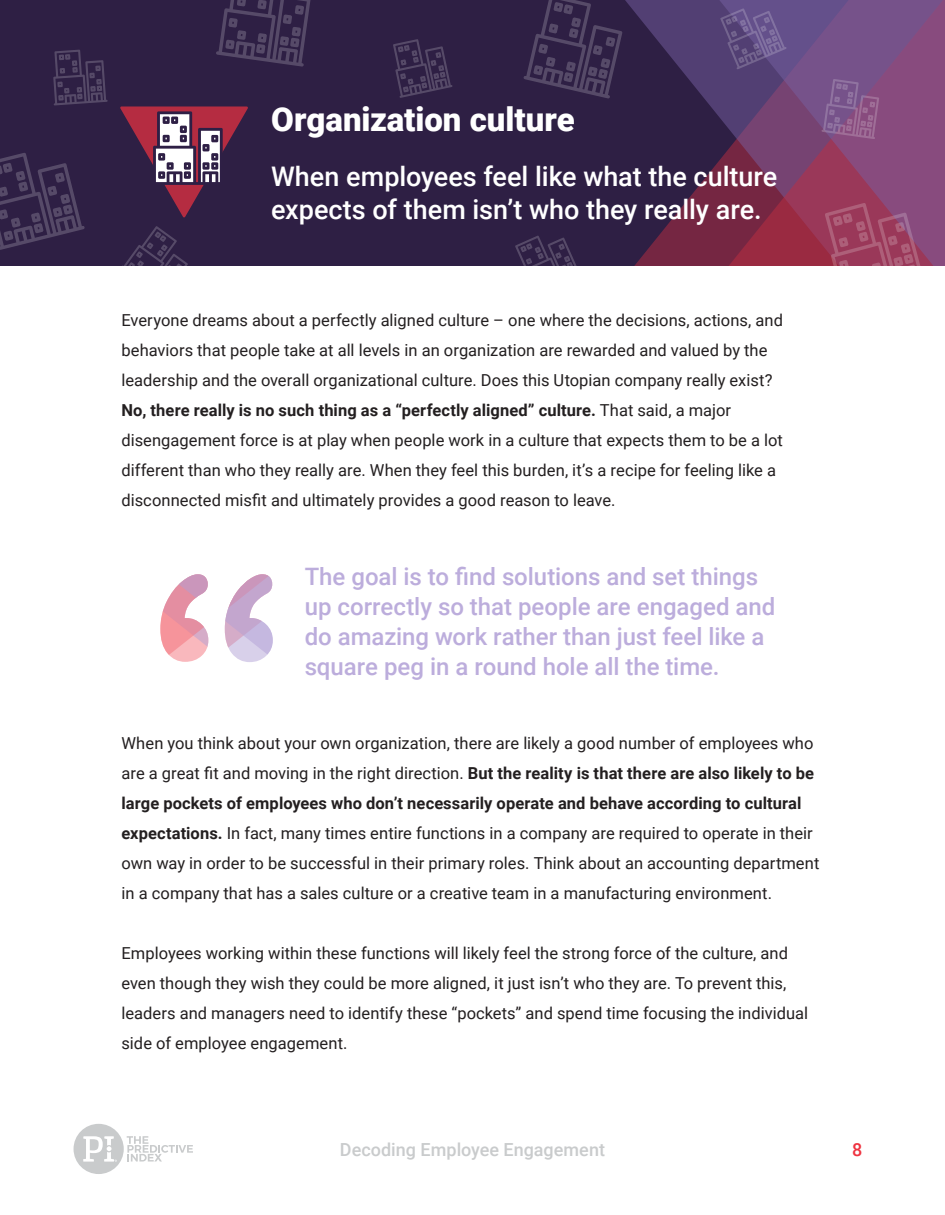
<style>
.page{position:relative;width:945px;height:1215px;background:#fff}
.page>*{position:absolute;margin:0;border:0;box-sizing:border-box;transform-origin:0 0}
.Header_2{font:900 33px "Roboto";color:#fff}
.Highlight{font:500 27px/33px "Roboto";color:#fff}
.t1{font:500 24px/30px "Roboto";color:#bcaddc}
.t2{font:500 18px "Roboto";color:#c9cbcc}
.t3{font:500 18px "Roboto";color:#ef3340}
.Body{font:16.5px/30px "Roboto";color:#231f20}
.s1{font-weight:700}
</style>
<div class="page">
<svg style="left:74px;top:1124px;width:119px;height:50px"></svg>
<div style="left:0;top:0;width:945px;height:266px;background:#2e1f44"></div>
<svg style="left:625px;top:0;width:94px;height:266px"></svg>
<svg style="left:719px;top:0;width:226px;height:266px;background:#7d426f"></svg>
<svg style="left:524px;top:0;width:98px;height:99px"></svg>
<svg style="left:0;top:153px;width:85px;height:97px"></svg>
<svg style="left:216px;top:0;width:94px;height:67px"></svg>
<svg style="left:821px;top:79px;width:58px;height:60px;background:#85598c"></svg>
<svg style="left:720px;top:8px;width:67px;height:61px;background:#645186"></svg>
<svg style="left:515px;top:235px;width:62px;height:31px"></svg>
<svg style="left:122px;top:226px;width:66px;height:40px"></svg>
<svg style="left:53px;top:50px;width:55px;height:55px"></svg>
<svg style="left:393px;top:39px;width:59px;height:59px"></svg>
<svg style="left:825px;top:203px;width:101px;height:63px;background:#9c4668"></svg>
<svg style="left:160px;top:574px;width:113px;height:88px"></svg>
<svg style="left:120px;top:106px;width:128px;height:112px"></svg>
<p class="Header_2" style="left:271px;top:96px;width:305px">Organization culture</p>
<p class="Highlight" style="left:271px;top:159px;width:508px">When employees feel like what the culture expects of them isn’t who they really are.</p>
<p class="Body" style="left:122px;top:304px;width:663px">Everyone dreams about a perfectly aligned culture – one where the decisions, actions, and behaviors that people take at all levels in an organization are rewarded and valued by the leadership and the overall organizational culture. Does this Utopian company really exist?<br><span class="s1">No, there really is no such thing as a “perfectly aligned” culture.</span> That said, a major disengagement force is at play when people work in a culture that expects them to be a lot different than who they really are. When they feel this burden, it’s a recipe for feeling like a disconnected misfit and ultimately provides a good reason to leave.</p>
<p class="t1" style="left:305px;top:560px;width:472px">The goal is to find solutions and set things up correctly so that people are engaged and do amazing work rather than just feel like a square peg in a round hole all the time.</p>
<p class="Body" style="left:122px;top:727px;width:699px">When you think about your own organization, there are likely a good number of employees who are a great fit and moving in the right direction. <span class="s1">But the reality is that there are also likely to be large pockets of employees who don’t necessarily operate and behave according to cultural expectations.</span> In fact, many times entire functions in a company are required to operate in their own way in order to be successful in their primary roles. Think about an accounting department in a company that has a sales culture or a creative team in a manufacturing environment.</p>
<p class="Body" style="left:122px;top:937px;width:688px">Employees working within these functions will likely feel the strong force of the culture, and even though they wish they could be more aligned, it just isn’t who they are. To prevent this, leaders and managers need to identify these “pockets” and spend time focusing the individual side of employee engagement.</p>
<p class="t2" style="left:340px;top:1137px;width:267px">Decoding Employee Engagement</p>
<p class="t3" style="left:852px;top:1137px;width:12px">8</p>
</div>
